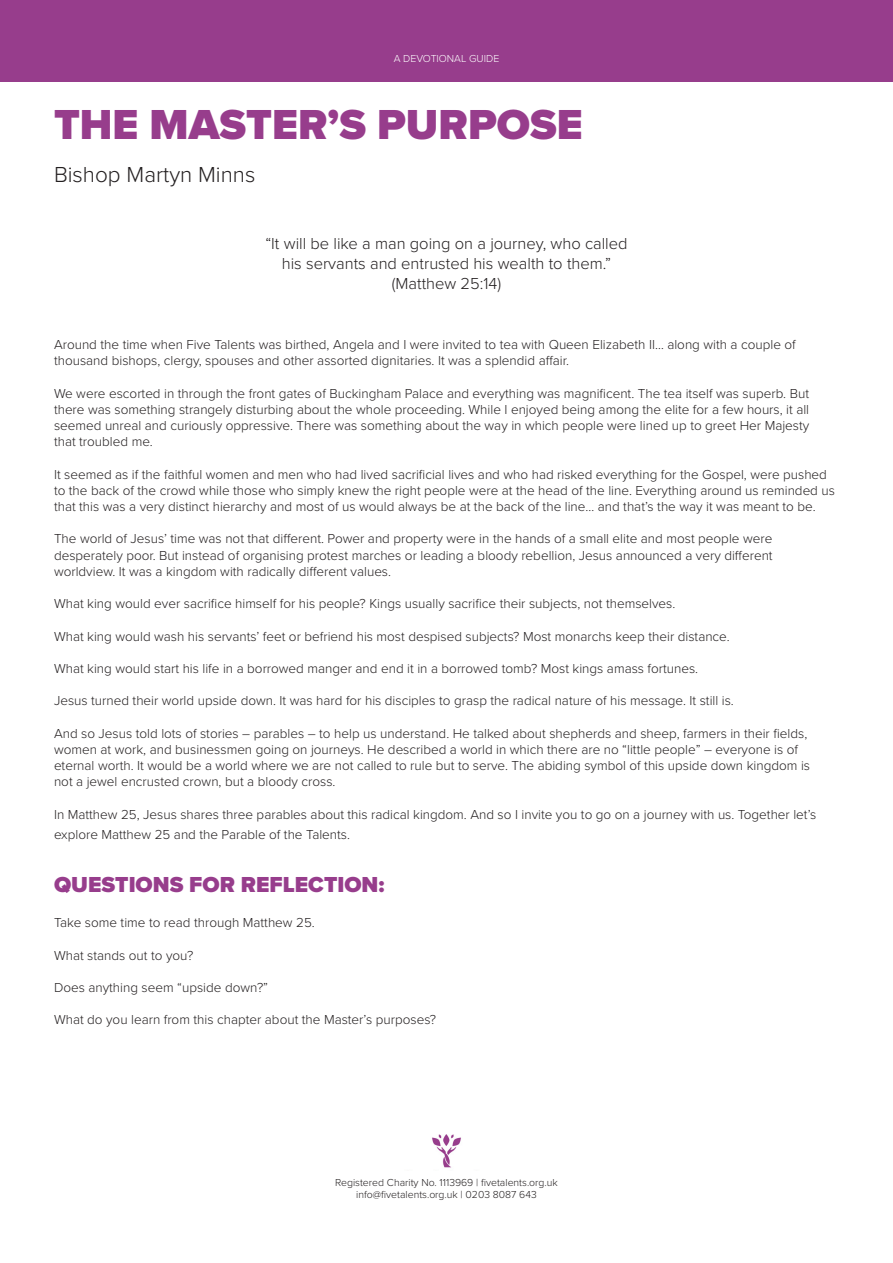
<style>
.page{position:relative;width:893px;height:1263px;background:#fff}
.page>*{position:absolute;margin:0;border:0;box-sizing:border-box;transform-origin:0 0}
.t1{font:900 43.5px "Proxima Nova";color:#973d8c}
.t2{font:900 22.5px "Proxima Nova";color:#973d8c}
.t3{font:300 22.5px "Proxima Nova";color:#231f20}
.t4{font:300 16.5px/19.8px "Proxima Nova";color:#231f20;text-align:center}
.t5{font:300 13.5px/16.2px "Proxima Nova";color:#231f20}
.t6{font:300 10.5px "Proxima Nova";color:#231f20}
.t7{font:300 10.5px "Proxima Nova";color:#fff}
</style>
<div class="page">
<div style="left:0;top:0;width:893px;height:81px;background:#973d8c"></div>
<img style="left:432px;top:1134px;width:29px;height:34px">
<p class="t7" style="left:394px;top:51px;width:107px">A DEVOTIONAL GUIDE</p>
<p class="t1" style="left:54px;top:92px;width:530px">THE MASTER’S PURPOSE</p>
<p class="t3" style="left:54px;top:158px;width:203px">Bishop Martyn Minns</p>
<p class="t4" style="left:265px;top:233px;width:364px">“It will be like a man going on a journey, who called his servants and entrusted his wealth to them.”</p>
<p class="t4" style="left:392px;top:273px;width:111px">(Matthew 25:14)</p>
<p class="t5" style="left:54px;top:336px;width:743px">Around the time when Five Talents was birthed, Angela and I were invited to tea with Queen Elizabeth II… along with a couple of thousand bishops, clergy, spouses and other assorted dignitaries. It was a splendid affair.</p>
<p class="t5" style="left:54px;top:384px;width:757px;text-align:justify">We were escorted in through the front gates of Buckingham Palace and everything was magnificent. The tea itself was superb. But there was something strangely disturbing about the whole proceeding. While I enjoyed being among the elite for a few hours, it all seemed unreal and curiously oppressive. There was something about the way in which people were lined up to greet Her Majesty that troubled me.</p>
<p class="t5" style="left:54px;top:465px;width:782px">It seemed as if the faithful women and men who had lived sacrificial lives and who had risked everything for the Gospel, were pushed to the back of the crowd while those who simply knew the right people were at the head of the line. Everything around us reminded us that this was a very distinct hierarchy and most of us would always be at the back of the line… and that’s the way it was meant to be.</p>
<p class="t5" style="left:54px;top:530px;width:720px;text-align:justify">The world of Jesus’ time was not that different. Power and property were in the hands of a small elite and most people were desperately poor. But instead of organising protest marches or leading a bloody rebellion, Jesus announced a very different worldview. It was a kingdom with radically different values.</p>
<p class="t5" style="left:54px;top:595px;width:623px">What king would ever sacrifice himself for his people? Kings usually sacrifice their subjects, not themselves.</p>
<p class="t5" style="left:54px;top:627px;width:677px">What king would wash his servants’ feet or befriend his most despised subjects? Most monarchs keep their distance.</p>
<p class="t5" style="left:54px;top:660px;width:646px">What king would start his life in a borrowed manger and end it in a borrowed tomb? Most kings amass fortunes.</p>
<p class="t5" style="left:54px;top:692px;width:681px">Jesus turned their world upside down. It was hard for his disciples to grasp the radical nature of his message. It still is.</p>
<p class="t5" style="left:54px;top:724px;width:758px">And so Jesus told lots of stories – parables – to help us understand. He talked about shepherds and sheep, farmers in their fields, women at work, and businessmen going on journeys. He described a world in which there are no “little people” – everyone is of eternal worth. It would be a world where we are not called to rule but to serve. The abiding symbol of this upside down kingdom is not a jewel encrusted crown, but a bloody cross.</p>
<p class="t5" style="left:54px;top:803px;width:764px;line-height:20.7px">In Matthew 25, Jesus shares three parables about this radical kingdom. And so I invite you to go on a journey with us. Together let’s explore Matthew 25 and the Parable of the Talents.</p>
<p class="t2" style="left:54px;top:868px;width:332px">QUESTIONS FOR REFLECTION:</p>
<p class="t5" style="left:54px;top:914px;width:262px">Take some time to read through Matthew 25.</p>
<p class="t5" style="left:54px;top:946px;width:141px">What stands out to you?</p>
<p class="t5" style="left:54px;top:979px;width:216px">Does anything seem “upside down?”</p>
<p class="t5" style="left:54px;top:1011px;width:384px">What do you learn from this chapter about the Master’s purposes?</p>
<p class="t6" style="left:335px;top:1174px;width:224px">Registered Charity No. 1113969 | fivetalents.org.uk</p>
<p class="t6" style="left:356px;top:1187px;width:182px">info@fivetalents.org.uk | 0203 8087 643</p>
</div>
